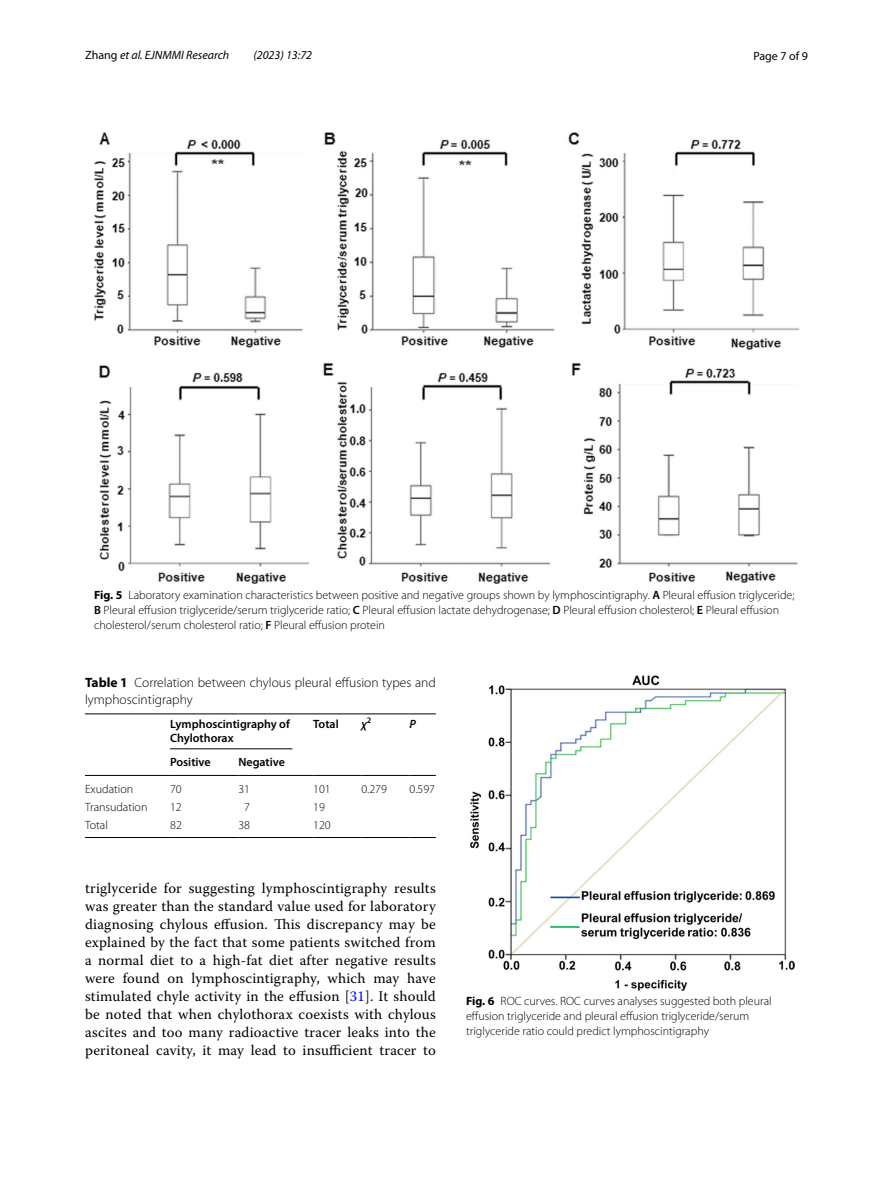
<style>
.page{position:relative;width:893px;height:1187px;background:#fff}
.page>*{position:absolute;margin:0;border:0;box-sizing:border-box;transform-origin:0 0}
.t1{font:14.7px/18px "Warnock Pro";letter-spacing:.015em;color:#000;text-align:justify}
.t2{font:300 13.5px/16.5px "Myriad Pro";color:#000}
.t3{font:300 12px/15px "Myriad Pro";color:#000}
.t4{font:600 12px/13.5px "Myriad Pro";color:#000}
.t5{font:italic 12px "Myriad Pro";color:#000}
.t6{font:12px "Myriad Pro";color:#000}
.t7{font:italic 600 12px "Myriad Pro";color:#000}
.s1{font-style:normal}
.s2{font-weight:700}
.s3{font-weight:600}
.s4{color:#00f}
</style>
<div class="page">
<img style="left:94px;top:133px;width:705px;height:450px">
<hr style="left:85px;top:713px;width:85px;height:1px;background:#000">
<hr style="left:85px;top:775px;width:85px;height:1px;background:#000">
<hr style="left:170px;top:713px;width:68px;height:1px;background:#000">
<hr style="left:238px;top:713px;width:75px;height:1px;background:#000">
<hr style="left:313px;top:713px;width:48px;height:1px;background:#000">
<hr style="left:313px;top:775px;width:48px;height:1px;background:#000">
<hr style="left:361px;top:713px;width:49px;height:1px;background:#000">
<hr style="left:361px;top:775px;width:49px;height:1px;background:#000">
<svg style="left:410px;top:713px;width:26px;height:1px"></svg>
<svg style="left:410px;top:775px;width:26px;height:1px"></svg>
<hr style="left:170px;top:775px;width:68px;height:1px;background:#000">
<hr style="left:238px;top:775px;width:75px;height:1px;background:#000">
<hr style="left:85px;top:837px;width:85px;height:1px;background:#000">
<hr style="left:170px;top:837px;width:68px;height:1px;background:#000">
<hr style="left:238px;top:837px;width:75px;height:1px;background:#000">
<hr style="left:313px;top:837px;width:48px;height:1px;background:#000">
<hr style="left:361px;top:837px;width:49px;height:1px;background:#000">
<svg style="left:410px;top:837px;width:26px;height:1px"></svg>
<hr style="left:170px;top:748px;width:122px;height:1px;background:#000">
<img style="left:471px;top:675px;width:323px;height:315px">
<p class="t5" style="left:85px;top:48px;width:146px"><span class="s1">Zhang</span> et al. EJNMMI Research</p>
<p class="t5" style="left:253px;top:48px;width:60px">(2023) 13:72</p>
<p class="t6" style="left:753px;top:48px;width:56px">Page 7 of 9</p>
<p class="t3" style="left:94px;top:587px;width:702px"><span class="s2">Fig. 5</span> Laboratory examination characteristics between positive and negative groups shown by lymphoscintigraphy. <span class="s3">A</span> Pleural effusion triglyceride;<br><span class="s3">B</span> Pleural effusion triglyceride/serum triglyceride ratio; <span class="s3">C</span> Pleural effusion lactate dehydrogenase; <span class="s3">D</span> Pleural effusion cholesterol; <span class="s3">E</span> Pleural effusion cholesterol/serum cholesterol ratio; <span class="s3">F</span> Pleural effusion protein</p>
<p class="t2" style="left:85px;top:675px;width:352px"><span class="s2">Table 1</span> Correlation between chylous pleural effusion types and lymphoscintigraphy</p>
<p class="t4" style="left:170px;top:717px;width:121px">Lymphoscintigraphy of<br>Chylothorax</p>
<p class="t4" style="left:313px;top:717px;width:27px">Total</p>
<p class="t7" style="left:361px;top:716px;width:11px">χ<sup>2</sup></p>
<p class="t7" style="left:410px;top:716px;width:8px">P</p>
<p class="t4" style="left:170px;top:754px;width:42px">Positive</p>
<p class="t4" style="left:238px;top:754px;width:48px">Negative</p>
<p class="t3" style="left:85px;top:781px;width:50px">Exudation</p>
<p class="t3" style="left:170px;top:781px;width:13px">70</p>
<p class="t3" style="left:238px;top:781px;width:13px">31</p>
<p class="t3" style="left:313px;top:781px;width:19px">101</p>
<p class="t3" style="left:361px;top:781px;width:27px">0.279</p>
<p class="t3" style="left:410px;top:781px;width:27px">0.597</p>
<p class="t3" style="left:85px;top:799px;width:64px">Transudation</p>
<p class="t3" style="left:170px;top:799px;width:13px">12</p>
<p class="t3" style="left:244px;top:799px;width:7px">7</p>
<p class="t3" style="left:313px;top:799px;width:13px">19</p>
<p class="t3" style="left:85px;top:817px;width:24px">Total</p>
<p class="t3" style="left:170px;top:817px;width:13px">82</p>
<p class="t3" style="left:238px;top:817px;width:13px">38</p>
<p class="t3" style="left:313px;top:817px;width:19px">120</p>
<p class="t1" style="left:85px;top:879px;width:352px">triglyceride for suggesting lymphoscintigraphy results was greater than the standard value used for laboratory diagnosing chylous effusion. This discrepancy may be explained by the fact that some patients switched from a normal diet to a high-fat diet after negative results were found on lymphoscintigraphy, which may have stimulated chyle activity in the effusion [<span class="s4">31</span>]. It should be noted that when chylothorax coexists with chylous ascites and too many radioactive tracer leaks into the peritoneal cavity, it may lead to insufficient tracer to</p>
<p class="t3" style="left:466px;top:993px;width:307px"><span class="s2">Fig. 6</span> ROC curves. ROC curves analyses suggested both pleural effusion triglyceride and pleural effusion triglyceride/serum triglyceride ratio could predict lymphoscintigraphy</p>
</div>
